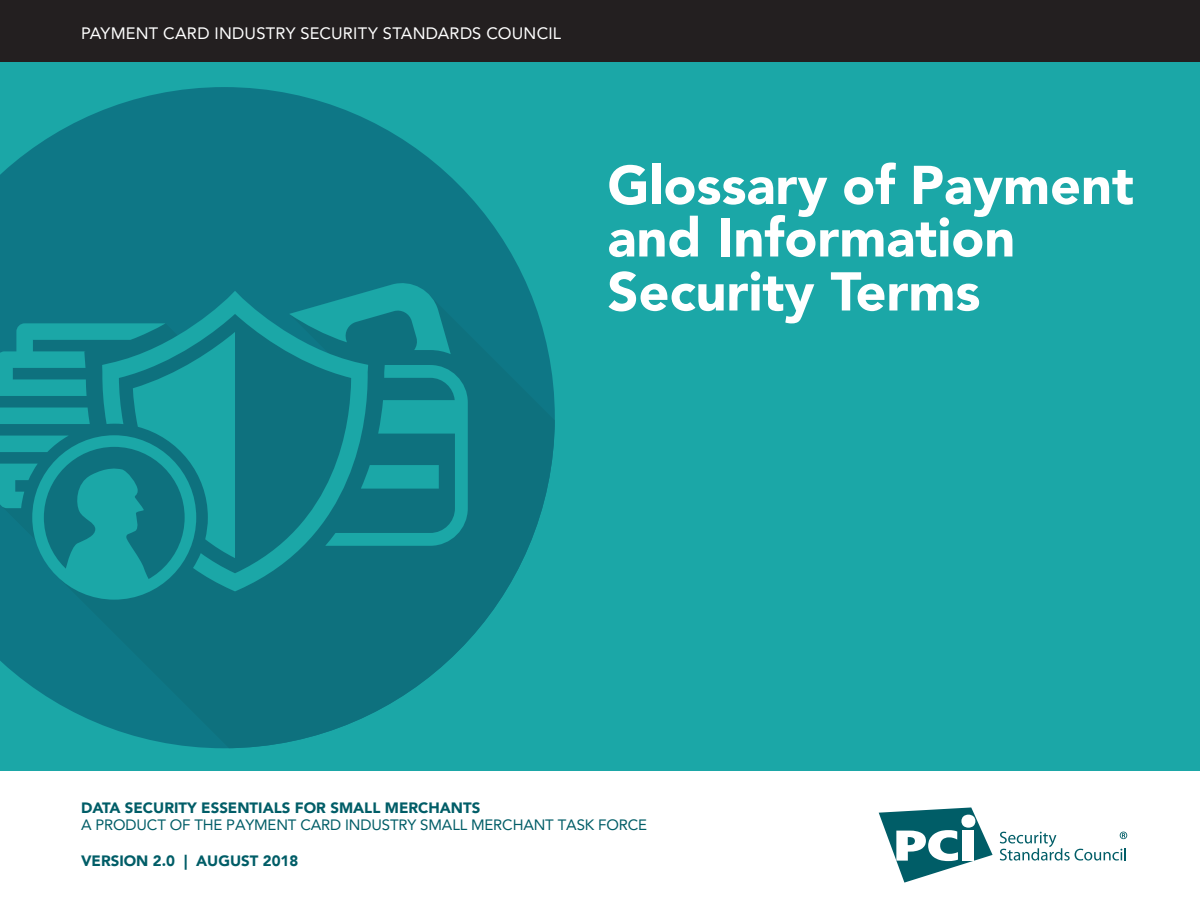
<style>
.page{position:relative;width:1200px;height:900px;background:#fff}
.page>*{position:absolute;margin:0;border:0;box-sizing:border-box;transform-origin:0 0}
.TEXT{font:900 54px/53.2px "Avenir LT Std";color:#fff}
.TEXT-2{font:16.5px "Avenir";letter-spacing:.015em;color:#fff}
.TEXT-3{font:15px/17.4px "Avenir";letter-spacing:-.01em;color:#005d67}
.TEXT-4{font:900 15px "Avenir";color:#005d67}
.s1{font-weight:900}
</style>
<div class="page">
<div style="left:0;top:0;width:1200px;height:771px;background:#1ba7a7"></div>
<svg style="left:0;top:87px;width:531px;height:207px;fill:#0e7786"></svg>
<svg style="left:0;top:294px;width:555px;height:454px;fill:#0e717e"></svg>
<svg style="left:289px;top:279px;width:179px;height:267px;fill:#0e7786"></svg>
<svg style="left:102px;top:291px;width:266px;height:300px;fill:#0e717e"></svg>
<div style="left:32px;top:435px;width:164px;height:165px;background:#1ba7a7;border-radius:50%"></div>
<div style="left:44px;top:447px;width:141px;height:141px;background:#0e717e;border-radius:50%"></div>
<svg style="left:0;top:323px;width:166px;height:273px"></svg>
<div style="left:0;top:0;width:1200px;height:62px;background:#231f20"></div>
<svg style="left:879px;top:807px;width:114px;height:76px"></svg>
<svg style="left:1000px;top:832px;width:127px;height:29px"></svg>
<p class="TEXT-2" style="left:81px;top:20px;width:482px">PAYMENT CARD INDUSTRY SECURITY STANDARDS COUNCIL</p>
<p class="TEXT" style="left:608px;top:158px;width:528px">Glossary of Payment and Information<br>Security Terms</p>
<p class="TEXT-3" style="left:81px;top:798px;width:568px"><span class="s1">DATA SECURITY ESSENTIALS FOR SMALL MERCHANTS<br></span>A PRODUCT OF THE PAYMENT CARD INDUSTRY SMALL MERCHANT TASK FORCE</p>
<p class="TEXT-4" style="left:81px;top:848px;width:219px">VERSION 2.0 | AUGUST 2018</p>
</div>
